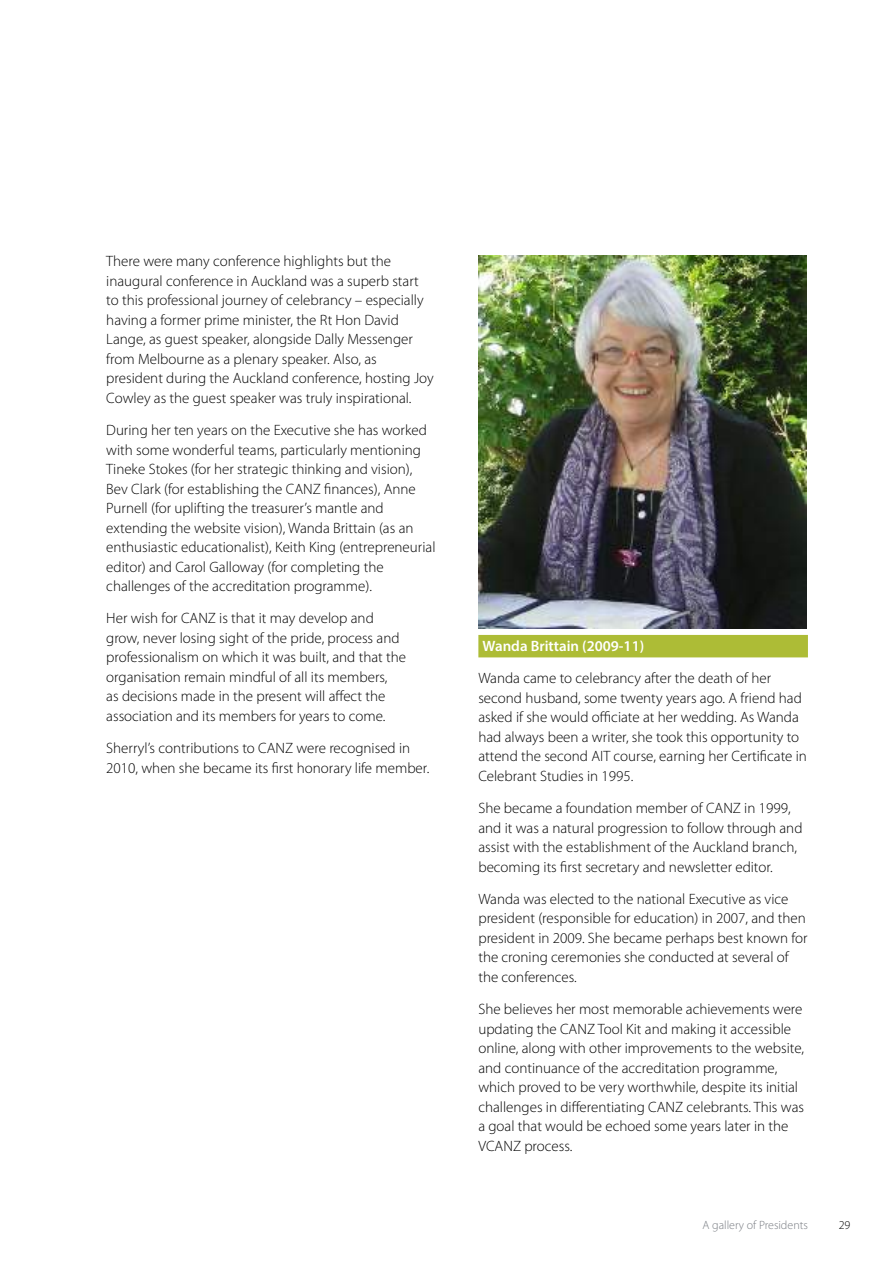
<style>
.page{position:relative;width:893px;height:1263px;background:#fff}
.page>*{position:absolute;margin:0;border:0;box-sizing:border-box;transform-origin:0 0}
.t1{font:300 15px/19.5px "Myriad Pro";color:#000}
.t2{font:600 15px "Myriad Pro";color:#fff}
.t3{font:300 12px "Myriad Pro";color:#787c82}
.t4{font:300 12px "Myriad Pro";color:#000}
</style>
<div class="page">
<img style="left:478px;top:255px;width:329px;height:373px">
<div style="left:478px;top:635px;width:330px;height:22px;background:#adbc36"></div>
<p class="t1" style="left:106px;top:251px;width:329px">There were many conference highlights but the inaugural conference in Auckland was a superb start to this professional journey of celebrancy – especially having a former prime minister, the Rt Hon David Lange, as guest speaker, alongside Dally Messenger from Melbourne as a plenary speaker. Also, as president during the Auckland conference, hosting Joy Cowley as the guest speaker was truly inspirational.</p>
<p class="t1" style="left:106px;top:420px;width:331px">During her ten years on the Executive she has worked with some wonderful teams, particularly mentioning Tineke Stokes (for her strategic thinking and vision), Bev Clark (for establishing the CANZ finances), Anne Purnell (for uplifting the treasurer’s mantle and extending the website vision), Wanda Brittain (as an enthusiastic educationalist), Keith King (entrepreneurial editor) and Carol Galloway (for completing the challenges of the accreditation programme).</p>
<p class="t1" style="left:106px;top:608px;width:301px">Her wish for CANZ is that it may develop and grow, never losing sight of the pride, process and professionalism on which it was built, and that the organisation remain mindful of all its members,<br>as decisions made in the present will affect the association and its members for years to come.</p>
<p class="t1" style="left:106px;top:738px;width:324px">Sherryl’s contributions to CANZ were recognised in<br>2010, when she became its first honorary life member.</p>
<p class="t2" style="left:483px;top:636px;width:163px">Wanda Brittain (2009-11)</p>
<p class="t1" style="left:478px;top:668px;width:330px">Wanda came to celebrancy after the death of her second husband, some twenty years ago. A friend had asked if she would officiate at her wedding. As Wanda had always been a writer, she took this opportunity to attend the second AIT course, earning her Certificate in Celebrant Studies in 1995.</p>
<p class="t1" style="left:478px;top:798px;width:326px">She became a foundation member of CANZ in 1999, and it was a natural progression to follow through and assist with the establishment of the Auckland branch, becoming its first secretary and newsletter editor.</p>
<p class="t1" style="left:478px;top:889px;width:331px">Wanda was elected to the national Executive as vice president (responsible for education) in 2007, and then president in 2009. She became perhaps best known for the croning ceremonies she conducted at several of the conferences.</p>
<p class="t1" style="left:478px;top:999px;width:327px">She believes her most memorable achievements were updating the CANZ Tool Kit and making it accessible online, along with other improvements to the website, and continuance of the accreditation programme, which proved to be very worthwhile, despite its initial challenges in differentiating CANZ celebrants. This was a goal that would be echoed some years later in the VCANZ process.</p>
<p class="t3" style="left:702px;top:1218px;width:107px">A gallery of Presidents</p>
<p class="t4" style="left:839px;top:1218px;width:13px">29</p>
</div>
